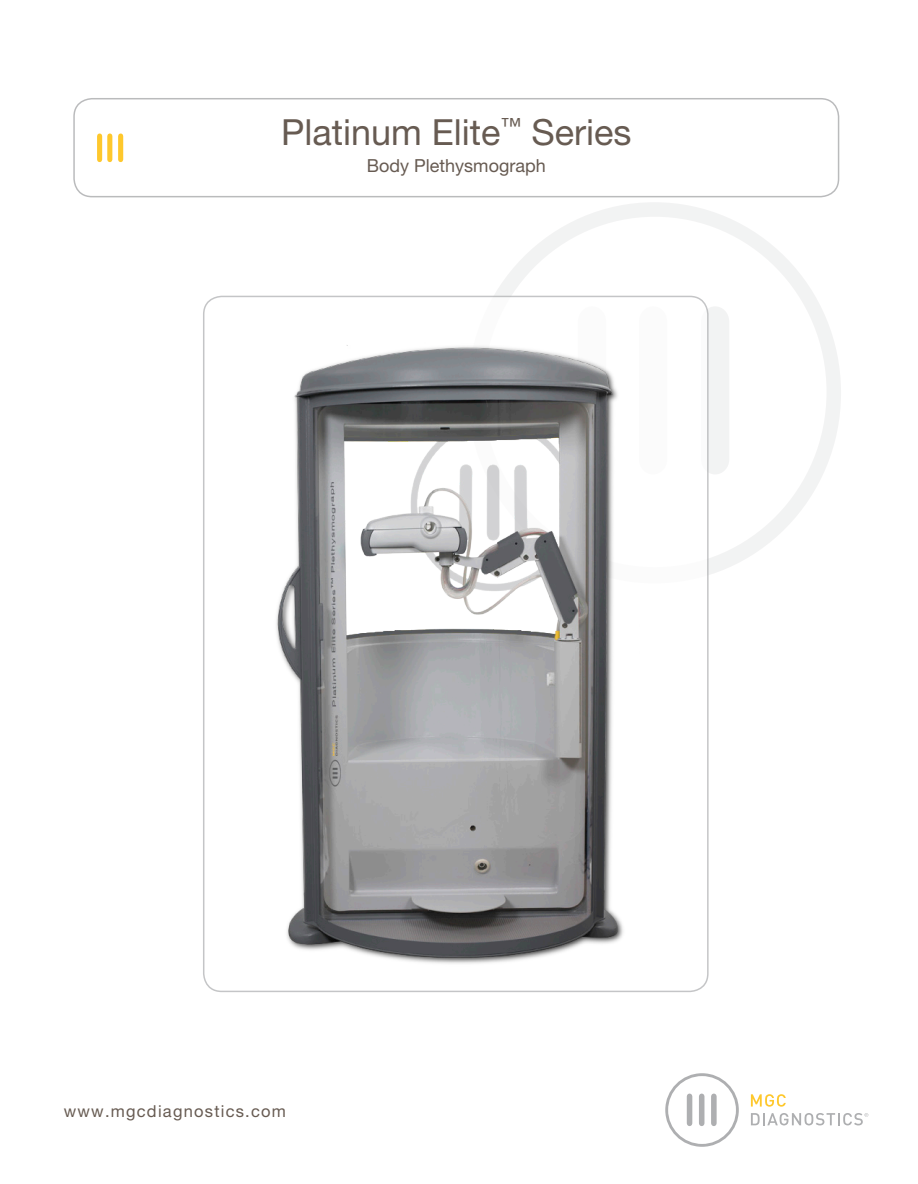
<style>
.page{position:relative;width:918px;height:1184px;background:#fff}
.page>*{position:absolute;margin:0;border:0;box-sizing:border-box;transform-origin:0 0}
.t1{font:36px "Helvetica Neue LT Pro";color:#675b52}
.sub_title{font:18px "Helvetica Neue LT Pro";color:#675b52}
.t2{font:16.5px "Helvetica Neue LT Pro";letter-spacing:.075em;color:#675b52}
</style>
<div class="page">
<svg style="left:665px;top:1073px;width:74px;height:73px"></svg>
<svg style="left:751px;top:1094px;width:34px;height:12px"></svg>
<svg style="left:751px;top:1113px;width:117px;height:12px"></svg>
<svg style="left:495px;top:203px;width:346px;height:380px"></svg>
<svg style="left:707px;top:306px;width:22px;height:168px"></svg>
<div style="left:204px;top:296px;width:504px;height:695px;background:#fff;border-radius:18px"></div>
<div style="left:73px;top:98px;width:766px;height:99px;border:2px solid #aeafb1;border-radius:18px"></div>
<div style="left:97px;top:136px;width:5px;height:23px;background:#fec82d"></div>
<div style="left:107px;top:136px;width:5px;height:23px;background:#fec82d"></div>
<div style="left:118px;top:136px;width:5px;height:23px;background:#fec82d"></div>
<img style="left:276px;top:345px;width:347px;height:619px">
<p class="t1" style="left:281px;top:111px;width:352px">Platinum Elite<sup>™</sup> Series</p>
<p class="sub_title" style="left:367px;top:155px;width:180px">Body Plethysmograph</p>
<p class="t2" style="left:64px;top:1100px;width:224px">www.mgcdiagnostics.com</p>
</div>
